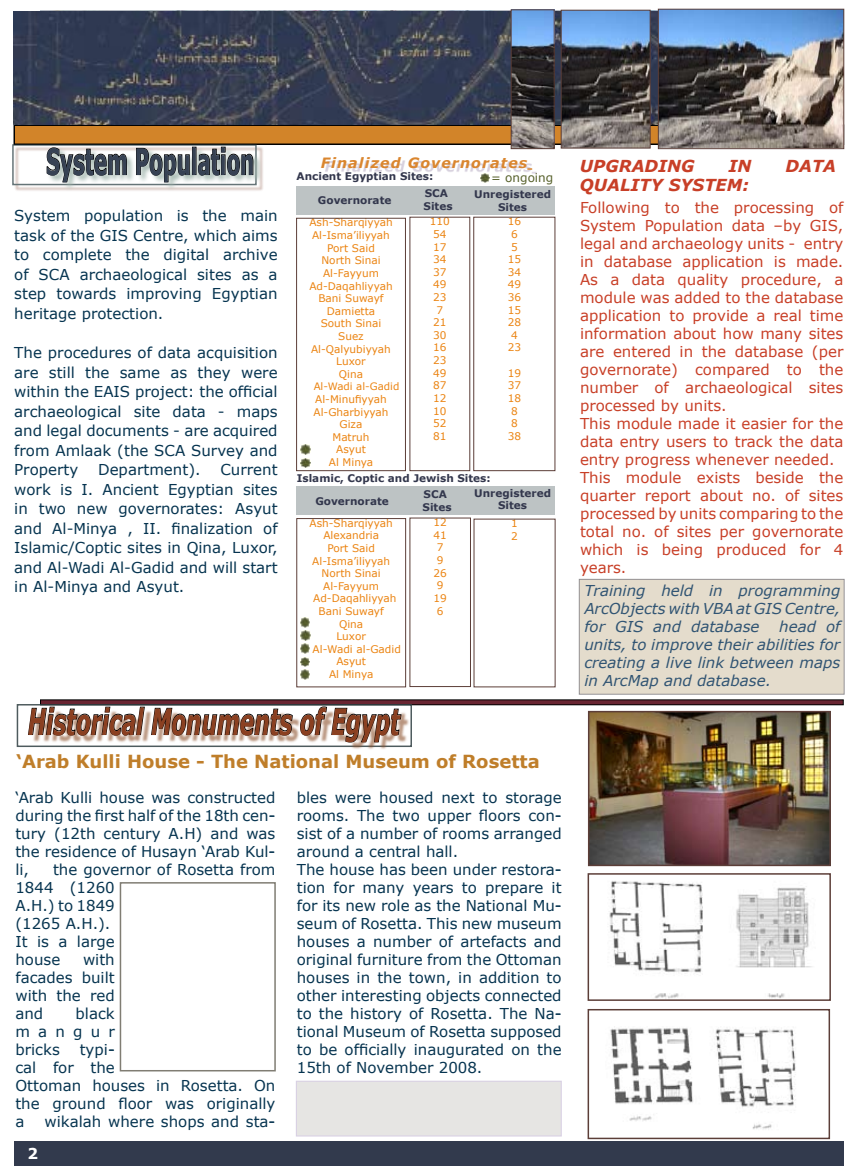
<style>
.page{position:relative;width:849px;height:1173px;background:#fff}
.page>*{position:absolute;margin:0;border:0;box-sizing:border-box;transform-origin:0 0}
.t1{font:italic 700 36px "Verdana";color:#8b4021;scale:.6 1}
.t2{font:700 36px "Verdana";color:#374254;scale:.55 1}
.t3{font:700 18px "Verdana";color:#bf7e2a}
.t4{font:italic 700 16.5px "Verdana";color:#c83f27}
.t5{font:15px/18px "Verdana";color:#063450;text-align:justify}
.t6{font:15px/18px "Verdana";color:#c83f27}
.t7{font:italic 15px/18px "Verdana";color:#305473;text-align:justify}
.t8{font:700 15px "Verdana";color:#fff}
.t9{font:italic 700 14.25px "Verdana";letter-spacing:.075em;color:#da862f}
.t10{font:12px "Verdana";color:#555f29}
.t11{font:10.5px/12.6px "Verdana";color:#eb8412;text-align:center}
.t12{font:700 10.5px/12.6px "Verdana";color:#33374d;text-align:center}
.t13{font:10.2px "Verdana";color:#eb8412}
</style>
<div class="page">
<div style="left:14px;top:125px;width:829px;height:19px;background:#d28429"></div>
<div style="left:14px;top:124px;width:829px;height:21px;border:2px solid #000"></div>
<img style="left:14px;top:11px;width:644px;height:114px">
<div style="left:14px;top:1141px;width:829px;height:24px;background:#323a4d"></div>
<div style="left:296px;top:186px;width:258px;height:28px;background:#bdc3c4"></div>
<div style="left:309px;top:146px;width:253px;height:29px;background:#5e4379;opacity:.25"></div>
<div style="left:296px;top:218px;width:109px;height:253px;border:1px solid #5c3e38"></div>
<div style="left:409px;top:217px;width:61px;height:254px;border:1px solid #5c3e38"></div>
<div style="left:473px;top:217px;width:82px;height:254px;border:1px solid #5c3e38"></div>
<div style="left:296px;top:518px;width:109px;height:169px;border:1px solid #5c3e38"></div>
<div style="left:297px;top:486px;width:257px;height:29px;background:#bdc3c4"></div>
<svg style="left:300px;top:444px;width:10px;height:24px"></svg>
<svg style="left:300px;top:617px;width:10px;height:62px"></svg>
<svg style="left:480px;top:173px;width:9px;height:10px"></svg>
<img style="left:660px;top:11px;width:181px;height:136px">
<div style="left:658px;top:9px;width:185px;height:140px;border:1px solid #5c3e38"></div>
<img style="left:562px;top:12px;width:86px;height:134px">
<div style="left:560px;top:10px;width:90px;height:138px;border:1px solid #5c3e38"></div>
<img style="left:513px;top:12px;width:39px;height:135px">
<div style="left:511px;top:10px;width:43px;height:139px;border:1px solid #5c3e38"></div>
<svg style="left:40px;top:699px;width:803px;height:5px;background:#5e2c36"></svg>
<img style="left:590px;top:713px;width:237px;height:150px">
<div style="left:587px;top:710px;width:243px;height:156px;border:2px solid #5c3e38"></div>
<img style="left:610px;top:1026px;width:186px;height:103px">
<div style="left:587px;top:1008px;width:242px;height:130px;border:2px solid #5c3e38"></div>
<img style="left:609px;top:881px;width:203px;height:116px">
<div style="left:587px;top:873px;width:243px;height:127px;border:2px solid #5c3e38"></div>
<div style="left:579px;top:579px;width:264px;height:115px;background:#e4dccc"></div>
<div style="left:579px;top:579px;width:265px;height:115px;border:1px solid #656165"></div>
<div style="left:13px;top:145px;width:251px;height:48px;background:#6c2913;opacity:.62"></div>
<div style="left:12px;top:144px;width:244px;height:41px;border:2px solid #20353a"></div>
<div style="left:17px;top:704px;width:395px;height:43px;border:2px solid #324144"></div>
<div style="left:296px;top:1081px;width:265px;height:54px;background:#e6e5e3"></div>
<div style="left:31px;top:709px;width:379px;height:41px;background:#8d522d;opacity:.62"></div>
<svg style="left:28px;top:706px;width:117px;height:29px"></svg>
<svg style="left:151px;top:707px;width:142px;height:28px"></svg>
<svg style="left:300px;top:706px;width:101px;height:36px"></svg>
<div style="left:46px;top:146px;width:217px;height:45px;background:#9eb3aa;opacity:.95"></div>
<svg style="left:46px;top:147px;width:81px;height:35px;background:#afb4b1"></svg>
<svg style="left:136px;top:148px;width:54px;height:34px"></svg>
<div style="left:192px;top:147px;width:4px;height:27px;border:1px solid #000"></div>
<svg style="left:198px;top:147px;width:55px;height:29px;background:#a3a7a5"></svg>
<div style="left:120px;top:882px;width:156px;height:189px;border:2px solid #807d73"></div>
<p class="t2" style="left:46px;top:138px;width:380px">System Population</p>
<p class="t5" style="left:14px;top:206px;width:265px;line-height:19.5px">System population is the main task of the GIS Centre, which aims to complete the digital archive of SCA archaeological sites as a step towards improving Egyptian heritage protection.</p>
<p class="t5" style="left:14px;top:342px;width:265px;line-height:19.5px">The procedures of data acquisition are still the same as they were within the EAIS project: the official archaeological site data - maps and legal documents - are acquired from Amlaak (the SCA Survey and Property</p>
<p class="t5" style="left:98px;top:460px;width:104px">Department).</p>
<p class="t5" style="left:14px;top:459px;width:265px;line-height:19.5px;text-indent:206px">Current work is I. Ancient Egyptian sites in two new governorates: Asyut and Al-Minya , II. finalization of Islamic/Coptic sites in Qina, Luxor, and Al-Wadi Al-Gadid and will start in Al-Minya and Asyut.</p>
<p class="t9" style="left:321px;top:154px;width:208px">Finalized Governorates</p>
<p class="t12" style="left:296px;top:169px;width:138px">Ancient Egyptian Sites:</p>
<p class="t10" style="left:491px;top:170px;width:64px">= ongoing</p>
<p class="t12" style="left:423px;top:187px;width:31px;text-align:left">SCA<br>Sites</p>
<p class="t12" style="left:318px;top:193px;width:75px">Governorate</p>
<p class="t12" style="left:474px;top:187px;width:78px">Unregistered<br>Sites</p>
<p class="t11" style="left:309px;top:216px;width:85px">Ash-Sharqiyyah<br>Al-Isma’iliyyah<br>Port Said<br>North Sinai<br>Al-Fayyum<br>Ad-Daqahliyyah<br>Bani Suwayf<br>Damietta<br>South Sinai<br>Suez<br>Al-Qalyubiyyah<br>Luxor<br>Qina</p>
<p class="t13" style="left:313px;top:380px;width:87px">Al-Wadi al-Gadid</p>
<p class="t11" style="left:313px;top:392px;width:77px">Al-Minufiyyah<br>Al-Gharbiyyah<br>Giza<br>Matruh<br>Asyut<br>Al Minya</p>
<p class="t11" style="left:429px;top:215px;width:22px">110<br>54<br>17<br>34<br>37<br>49<br>23<br>7<br>21<br>30<br>16<br>23<br>49<br>87<br>12<br>10<br>52<br>81</p>
<p class="t11" style="left:507px;top:215px;width:15px">16<br>6<br>5<br>15<br>34<br>49<br>36<br>15<br>28<br>4<br>23</p>
<p class="t11" style="left:507px;top:366px;width:15px">19<br>37<br>18<br>8<br>8<br>38</p>
<p class="t12" style="left:297px;top:472px;width:195px">Islamic, Coptic and Jewish Sites:</p>
<p class="t11" style="left:309px;top:516px;width:85px">Ash-Sharqiyyah</p>
<p class="t11" style="left:323px;top:529px;width:57px">Alexandria</p>
<p class="t11" style="left:327px;top:541px;width:49px">Port Said</p>
<p class="t11" style="left:312px;top:554px;width:79px">Al-Isma’iliyyah</p>
<p class="t11" style="left:321px;top:566px;width:61px">North Sinai</p>
<p class="t11" style="left:323px;top:579px;width:57px">Al-Fayyum</p>
<p class="t11" style="left:313px;top:592px;width:85px">Ad-Daqahliyyah</p>
<p class="t11" style="left:318px;top:604px;width:67px">Bani Suwayf</p>
<p class="t11" style="left:339px;top:617px;width:26px">Qina</p>
<p class="t11" style="left:336px;top:629px;width:31px">Luxor</p>
<p class="t11" style="left:312px;top:642px;width:90px">Al-Wadi al-Gadid</p>
<p class="t11" style="left:336px;top:655px;width:31px">Asyut</p>
<p class="t11" style="left:329px;top:667px;width:46px">Al Minya</p>
<p class="t12" style="left:315px;top:494px;width:75px">Governorate</p>
<p class="t12" style="left:474px;top:486px;width:78px">Unregistered<br>Sites</p>
<p class="t12" style="left:422px;top:487px;width:31px;text-align:left">SCA<br>Sites</p>
<p class="t11" style="left:433px;top:515px;width:15px">12<br>41<br>7<br>9<br>26<br>9<br>19<br>6</p>
<p class="t11" style="left:511px;top:517px;width:8px;text-align:left">1<br>2</p>
<p class="t1" style="left:28px;top:698px;width:621px">Historical Monuments of Egypt</p>
<p class="t3" style="left:16px;top:749px;width:525px">‘Arab Kulli House - The National Museum of Rosetta</p>
<p class="t5" style="left:15px;top:787px;width:261px;text-align:left">‘Arab Kulli house was constructed during the first half of the 18th cen-t tury (12th century A.H) and was the residence of Husayn ‘Arab Kull li,</p>
<p class="t5" style="left:297px;top:787px;width:266px;text-align:left">bles were housed next to storage rooms. The two upper floors con-s sist of a number of rooms arranged around a central hall.<br>The house has been under restorat tion for many years to prepare it for its new role as the National Mus seum of Rosetta. This new museum houses a number of artefacts and original furniture from the Ottoman houses in the town, in addition to other interesting objects connected to the history of Rosetta. The Nat tional Museum of Rosetta supposed to be officially inaugurated on the<br>15th of November 2008.</p>
<p class="t5" style="left:15px;top:859px;width:261px;text-align:left;text-indent:38px">the governor of Rosetta from<br>1844 (1260<br>A.H.) to 1849<br>(1265 A.H.).<br>It is a large<br>house</p>
<p class="t5" style="left:15px;top:949px;width:101px;text-indent:68px">with facades built with the red and</p>
<p class="t5" style="left:15px;top:1003px;width:101px;text-indent:60px">black mangur bricks</p>
<p class="t5" style="left:15px;top:1039px;width:261px;text-align:left;text-indent:64px">typic<br>cal for the<br>Ottoman houses in Rosetta. On the ground floor was originally a</p>
<p class="t5" style="left:45px;top:1111px;width:230px">wikalah where shops and stab</p>
<p class="t8" style="left:27px;top:1143px;width:12px">2</p>
<p class="t4" style="left:579px;top:155px;width:116px">UPGRADING</p>
<p class="t4" style="left:728px;top:155px;width:24px">IN</p>
<p class="t4" style="left:785px;top:155px;width:52px">DATA</p>
<p class="t4" style="left:579px;top:175px;width:171px">QUALITY SYSTEM:</p>
<p class="t6" style="left:580px;top:198px;width:265px">Following to the processing of<br>System Population data –by GIS, legal and archaeology units - entry in database application is made.<br>As a data quality procedure, a module was added to the database application to provide a real time information about how many sites are entered in the database (per governorate) compared to the number of archaeological sites processed by units.<br>This module made it easier for the data entry users to track the data entry progress whenever needed.<br>This module exists beside the quarter report about no. of sites processed by units comparing to the total no. of sites per governorate which is being produced for 4 years.</p>
<p class="t7" style="left:584px;top:580px;width:257px">Training held in programming ArcObjects with VBA at GIS Centre, for GIS and database</p>
<p class="t7" style="left:584px;top:616px;width:257px;text-indent:195px">head of units, to improve their abilities for creating a live link between maps in ArcMap and database.</p>
</div>
